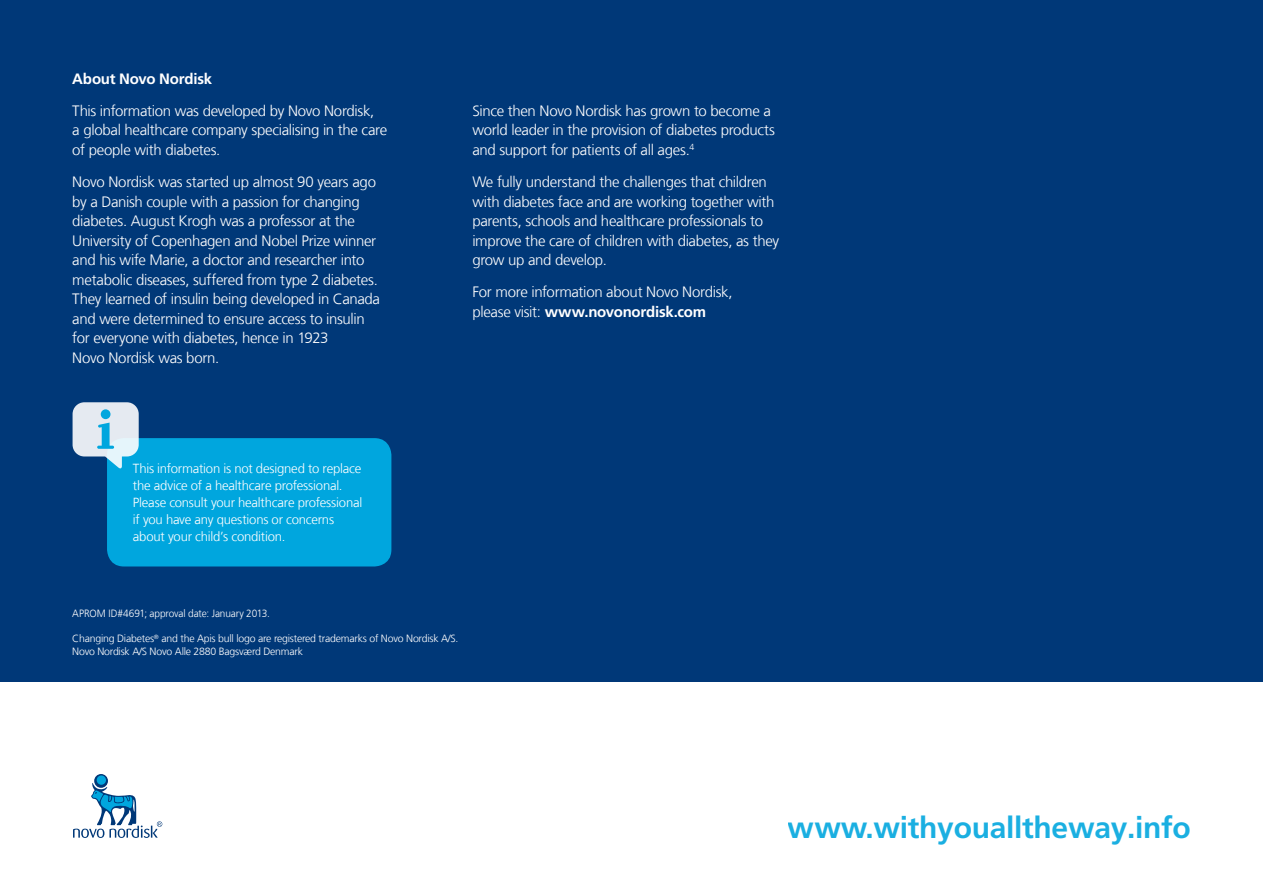
<style>
.page{position:relative;width:1263px;height:893px;background:#fff}
.page>*{position:absolute;margin:0;border:0;box-sizing:border-box;transform-origin:0 0}
.t1{font:700 30px "Frutiger LT Com";letter-spacing:-.01em;color:#00a6de}
.t2{font:300 15px/19.5px "Frutiger LT Com";letter-spacing:-.025em;color:#fff}
.t3{font:700 15px "Frutiger LT Com";letter-spacing:-.015em;color:#fff}
.t4{font:300 13.2px/17px "Frutiger LT Com";letter-spacing:-.015em;color:#fff}
.t5{font:300 10.5px/12.6px "Frutiger LT Com";letter-spacing:-.02em;color:#fff}
.t6{font:300 10.5px "Frutiger LT Com";letter-spacing:-.02em;color:#fff;scale:.96 1}
.s1{font-weight:700}
</style>
<div class="page">
<div style="left:0;top:0;width:1263px;height:681px;background:#003878"></div>
<svg style="left:94px;top:774px;width:14px;height:14px"></svg>
<div style="left:97px;top:775px;width:9px;height:10px;background:#00a6de;border-radius:50%"></div>
<svg style="left:73px;top:783px;width:89px;height:55px"></svg>
<div style="left:107px;top:438px;width:284px;height:128px;background:#00a6de;border-radius:17px"></div>
<svg style="left:73px;top:402px;width:66px;height:66px"></svg>
<div style="left:101px;top:409px;width:9px;height:10px;background:#00a6de;border-radius:50%"></div>
<p class="t3" style="left:72px;top:70px;width:141px">About Novo Nordisk</p>
<p class="t2" style="left:72px;top:101px;width:316px">This information was developed by Novo Nordisk,<br>a global healthcare company specialising in the care of people with diabetes.</p>
<p class="t2" style="left:72px;top:172px;width:309px">Novo Nordisk was started up almost 90 years ago by a Danish couple with a passion for changing diabetes. August Krogh was a professor at the University of Copenhagen and Nobel Prize winner and his wife Marie, a doctor and researcher into metabolic diseases, suffered from type 2 diabetes.<br>They learned of insulin being developed in Canada and were determined to ensure access to insulin for everyone with diabetes, hence in 1923<br>Novo Nordisk was born.</p>
<p class="t2" style="left:472px;top:101px;width:304px">Since then Novo Nordisk has grown to become a world leader in the provision of diabetes products and support for patients of all ages.<sup>4</sup></p>
<p class="t2" style="left:472px;top:172px;width:308px">We fully understand the challenges that children with diabetes face and are working together with parents, schools and healthcare professionals to improve the care of children with diabetes, as they grow up and develop.</p>
<p class="t2" style="left:472px;top:282px;width:262px">For more information about Novo Nordisk, please visit: <span class="s1">www.novonordisk.com</span></p>
<p class="t4" style="left:133px;top:460px;width:231px">This information is not designed to replace the advice of a healthcare professional.<br>Please consult your healthcare professional if you have any questions or concerns about your child’s condition.</p>
<p class="t6" style="left:72px;top:607px;width:207px">APROM ID#4691; approval date: January 2013.</p>
<p class="t5" style="left:72px;top:632px;width:388px">Changing Diabetes<sup>®</sup> and the Apis bull logo are registered trademarks of Novo Nordisk A/S.<br>Novo Nordisk A/S Novo Alle 2880 Bagsværd Denmark</p>
<h1 class="t1" style="left:788px;top:810px;width:404px">www.withyoualltheway.info</h1>
</div>
